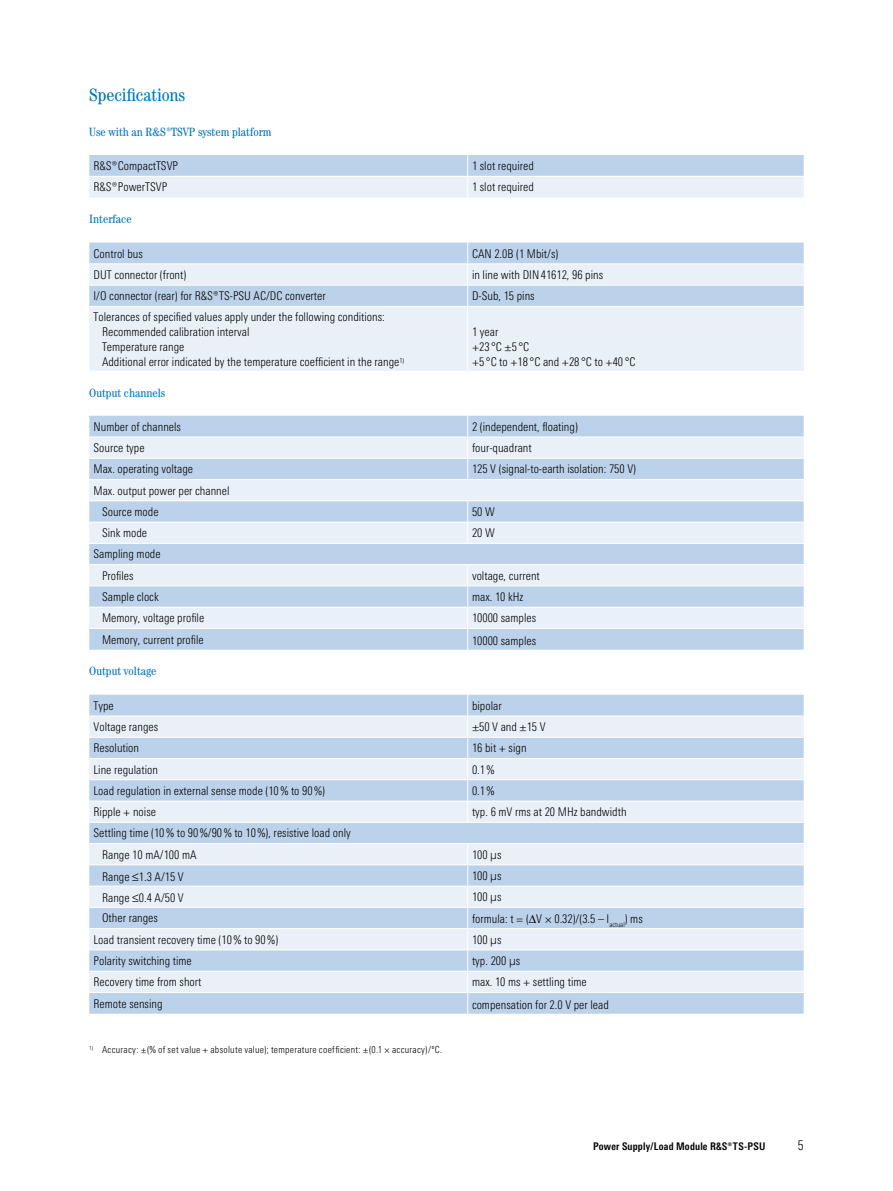
<style>
.page{position:relative;width:893px;height:1191px;background:#fff}
.page>*{position:absolute;margin:0;border:0;box-sizing:border-box;transform-origin:0 0}
.t1{font:condensed 18px "Century";color:#0076bd}
.t2{font:300 12px/15px "RS Univers Cond";color:#000}
.t3{font:condensed 12px "Century";color:#0076bd}
.t4{font:700 10.5px "RS Univers Cond";letter-spacing:.02em;color:#000}
.t5{font:300 9.75px "RS Univers Cond";letter-spacing:.025em;color:#000}
</style>
<div class="page">
<svg style="left:89px;top:155px;width:715px;height:43px;background:#d4e2f1"></svg>
<div style="left:89px;top:243px;width:715px;height:20px;background:#bcd2ea"></div>
<svg style="left:89px;top:264px;width:715px;height:107px;background:#e0eaf5"></svg>
<hr style="left:89px;top:285px;width:379px;height:1px;background:#fff">
<hr style="left:468px;top:285px;width:336px;height:1px;background:#fff">
<svg style="left:467px;top:243px;width:1px;height:63px"></svg>
<hr style="left:89px;top:306px;width:379px;height:1px;background:#fff">
<hr style="left:468px;top:306px;width:336px;height:1px;background:#fff">
<hr style="left:467px;top:307px;width:1px;height:64px;background:#fff">
<div style="left:89px;top:416px;width:715px;height:233px;background:#bcd2ea"></div>
<svg style="left:89px;top:437px;width:715px;height:191px;background:#d5e3f1"></svg>
<hr style="left:89px;top:436px;width:379px;height:1px;background:#fff">
<hr style="left:468px;top:436px;width:336px;height:1px;background:#fff">
<hr style="left:89px;top:458px;width:379px;height:1px;background:#fff">
<hr style="left:468px;top:458px;width:336px;height:1px;background:#fff">
<svg style="left:467px;top:416px;width:1px;height:63px"></svg>
<hr style="left:89px;top:479px;width:379px;height:1px;background:#fff">
<hr style="left:468px;top:479px;width:336px;height:1px;background:#fff">
<hr style="left:89px;top:500px;width:379px;height:1px;background:#fff">
<hr style="left:468px;top:500px;width:336px;height:1px;background:#fff">
<hr style="left:89px;top:522px;width:379px;height:1px;background:#fff">
<hr style="left:468px;top:522px;width:336px;height:1px;background:#fff">
<svg style="left:467px;top:501px;width:1px;height:42px"></svg>
<hr style="left:89px;top:543px;width:379px;height:1px;background:#fff">
<hr style="left:468px;top:543px;width:336px;height:1px;background:#fff">
<hr style="left:89px;top:564px;width:379px;height:1px;background:#fff">
<hr style="left:468px;top:564px;width:336px;height:1px;background:#fff">
<hr style="left:89px;top:585px;width:379px;height:1px;background:#fff">
<hr style="left:468px;top:585px;width:336px;height:1px;background:#fff">
<hr style="left:89px;top:607px;width:379px;height:1px;background:#fff">
<hr style="left:468px;top:607px;width:336px;height:1px;background:#fff">
<hr style="left:89px;top:628px;width:379px;height:1px;background:#fff">
<svg style="left:467px;top:565px;width:1px;height:84px"></svg>
<hr style="left:468px;top:628px;width:336px;height:1px;background:#fff">
<div style="left:89px;top:694px;width:715px;height:319px;background:#bcd2ea"></div>
<svg style="left:89px;top:716px;width:715px;height:276px;background:#d5e2f1"></svg>
<hr style="left:89px;top:715px;width:379px;height:1px;background:#fff">
<hr style="left:468px;top:715px;width:336px;height:1px;background:#fff">
<hr style="left:89px;top:737px;width:379px;height:1px;background:#fff">
<hr style="left:468px;top:737px;width:336px;height:1px;background:#fff">
<hr style="left:89px;top:758px;width:379px;height:1px;background:#fff">
<hr style="left:468px;top:758px;width:336px;height:1px;background:#fff">
<hr style="left:89px;top:779px;width:379px;height:1px;background:#fff">
<hr style="left:468px;top:779px;width:336px;height:1px;background:#fff">
<hr style="left:89px;top:800px;width:379px;height:1px;background:#fff">
<hr style="left:468px;top:800px;width:336px;height:1px;background:#fff">
<svg style="left:467px;top:694px;width:1px;height:128px"></svg>
<hr style="left:89px;top:822px;width:379px;height:1px;background:#fff">
<hr style="left:468px;top:822px;width:336px;height:1px;background:#fff">
<hr style="left:89px;top:843px;width:379px;height:1px;background:#fff">
<hr style="left:468px;top:843px;width:336px;height:1px;background:#fff">
<hr style="left:89px;top:864px;width:379px;height:1px;background:#fff">
<hr style="left:468px;top:864px;width:336px;height:1px;background:#fff">
<hr style="left:89px;top:885px;width:379px;height:1px;background:#fff">
<hr style="left:468px;top:885px;width:336px;height:1px;background:#fff">
<hr style="left:89px;top:907px;width:379px;height:1px;background:#fff">
<hr style="left:468px;top:907px;width:336px;height:1px;background:#fff">
<hr style="left:89px;top:928px;width:379px;height:1px;background:#fff">
<hr style="left:468px;top:928px;width:336px;height:1px;background:#fff">
<hr style="left:89px;top:949px;width:379px;height:1px;background:#fff">
<hr style="left:468px;top:949px;width:336px;height:1px;background:#fff">
<hr style="left:89px;top:970px;width:379px;height:1px;background:#fff">
<hr style="left:468px;top:970px;width:336px;height:1px;background:#fff">
<hr style="left:89px;top:992px;width:379px;height:1px;background:#fff">
<svg style="left:467px;top:844px;width:1px;height:169px"></svg>
<hr style="left:468px;top:992px;width:336px;height:1px;background:#fff">
<svg style="left:529px;top:914px;width:7px;height:9px"></svg>
<h1 class="t1" style="left:89px;top:84px;width:97px">Specifications</h1>
<p class="t3" style="left:89px;top:125px;width:184px">Use with an ¸TSVP system platform</p>
<p class="t2" style="left:94px;top:158px;width:86px">¸CompactTSVP</p>
<p class="t2" style="left:472px;top:158px;width:63px">1 slot required</p>
<p class="t2" style="left:94px;top:180px;width:75px">¸PowerTSVP</p>
<p class="t2" style="left:472px;top:180px;width:63px">1 slot required</p>
<p class="t3" style="left:89px;top:212px;width:44px">Interface</p>
<p class="t2" style="left:94px;top:246px;width:51px">Control bus</p>
<p class="t2" style="left:472px;top:246px;width:88px">CAN 2.0B (1 Mbit/s)</p>
<p class="t2" style="left:94px;top:267px;width:94px">DUT connector (front)</p>
<p class="t2" style="left:472px;top:267px;width:133px">in line with DIN41612, 96 pins</p>
<p class="t2" style="left:94px;top:288px;width:234px">I/O connector (rear) for ¸TS-PSU AC/DC converter</p>
<p class="t2" style="left:472px;top:288px;width:64px">D-Sub, 15 pins</p>
<p class="t2" style="left:102px;top:310px;width:304px;text-indent:-9px">Tolerances of specified values apply under the following conditions:<br>Recommended calibration interval<br>Temperature range<br>Additional error indicated by the temperature coefficient in the range<sup>1)</sup></p>
<p class="t2" style="left:472px;top:325px;width:165px">1 year<br>+23 °C ±5 °C<br>+5 °C to +18 °C and +28 °C to +40 °C</p>
<p class="t3" style="left:89px;top:385px;width:77px">Output channels</p>
<p class="t2" style="left:94px;top:419px;width:89px">Number of channels</p>
<p class="t2" style="left:472px;top:419px;width:107px">2 (independent, floating)</p>
<p class="t2" style="left:94px;top:440px;width:53px">Source type</p>
<p class="t2" style="left:472px;top:440px;width:61px">four-quadrant</p>
<p class="t2" style="left:94px;top:461px;width:101px">Max. operating voltage</p>
<p class="t2" style="left:472px;top:461px;width:166px">125 V (signal-to-earth isolation: 750 V)</p>
<p class="t2" style="left:102px;top:480px;width:129px;line-height:21.3px;text-indent:-9px">Max. output power per channel<br>Source mode</p>
<p class="t2" style="left:472px;top:504px;width:24px">50 W</p>
<p class="t2" style="left:102px;top:525px;width:47px">Sink mode</p>
<p class="t2" style="left:472px;top:525px;width:24px">20 W</p>
<p class="t2" style="left:102px;top:543px;width:60px;line-height:21.3px;text-indent:-9px">Sampling mode<br>Profiles</p>
<p class="t2" style="left:472px;top:568px;width:69px">voltage, current</p>
<p class="t2" style="left:102px;top:589px;width:58px">Sample clock</p>
<p class="t2" style="left:472px;top:589px;width:53px">max. 10 kHz</p>
<p class="t2" style="left:102px;top:610px;width:104px">Memory, voltage profile</p>
<p class="t2" style="left:472px;top:610px;width:66px">10000 samples</p>
<p class="t2" style="left:102px;top:631px;width:103px">Memory, current profile</p>
<p class="t2" style="left:472px;top:633px;width:66px">10000 samples</p>
<p class="t3" style="left:89px;top:664px;width:69px">Output voltage</p>
<p class="t2" style="left:94px;top:698px;width:22px">Type</p>
<p class="t2" style="left:472px;top:698px;width:31px">bipolar</p>
<p class="t2" style="left:94px;top:719px;width:66px">Voltage ranges</p>
<p class="t2" style="left:472px;top:719px;width:75px">±50 V and ±15 V</p>
<p class="t2" style="left:94px;top:740px;width:47px">Resolution</p>
<p class="t2" style="left:472px;top:740px;width:56px">16 bit + sign</p>
<p class="t2" style="left:94px;top:762px;width:66px">Line regulation</p>
<p class="t2" style="left:472px;top:762px;width:24px">0.1%</p>
<p class="t2" style="left:94px;top:783px;width:233px">Load regulation in external sense mode (10% to 90%)</p>
<p class="t2" style="left:472px;top:783px;width:24px">0.1%</p>
<p class="t2" style="left:94px;top:804px;width:64px">Ripple + noise</p>
<p class="t2" style="left:472px;top:804px;width:156px">typ. 6 mV rms at 20 MHz bandwidth</p>
<p class="t2" style="left:102px;top:822px;width:250px;line-height:21.3px;text-indent:-9px">Settling time (10% to 90%/90% to 10%), resistive load only<br>Range 10 mA/100 mA</p>
<p class="t2" style="left:472px;top:847px;width:31px">100 µs</p>
<p class="t2" style="left:102px;top:868px;width:83px">Range ≤1.3 A/15 V</p>
<p class="t2" style="left:472px;top:868px;width:31px">100 µs</p>
<p class="t2" style="left:102px;top:890px;width:83px">Range ≤0.4 A/50 V</p>
<p class="t2" style="left:472px;top:889px;width:31px">100 µs</p>
<p class="t2" style="left:102px;top:910px;width:57px">Other ranges</p>
<p class="t2" style="left:472px;top:911px;width:172px">formula: t = ( V × 0.32)/(3.5 – I<sub>actual</sub>) ms</p>
<p class="t2" style="left:94px;top:932px;width:186px">Load transient recovery time (10% to 90%)</p>
<p class="t2" style="left:472px;top:932px;width:31px">100 µs</p>
<p class="t2" style="left:94px;top:953px;width:100px">Polarity switching time</p>
<p class="t2" style="left:472px;top:953px;width:50px">typ. 200 µs</p>
<p class="t2" style="left:94px;top:974px;width:109px">Recovery time from short</p>
<p class="t2" style="left:472px;top:974px;width:116px">max. 10 ms + settling time</p>
<p class="t2" style="left:94px;top:995px;width:70px">Remote sensing</p>
<p class="t2" style="left:472px;top:997px;width:138px">compensation for 2.0 V per lead</p>
<p class="t5" style="left:92px;top:1044px;width:352px"><sup>)</sup> Accuracy: ±(% of set value + absolute value); temperature coefficient: ±(0.1 × accuracy)/ºC.</p>
<p class="t4" style="left:593px;top:1139px;width:174px">Power Supply/Load Module ¸TS-PSU</p>
</div>
